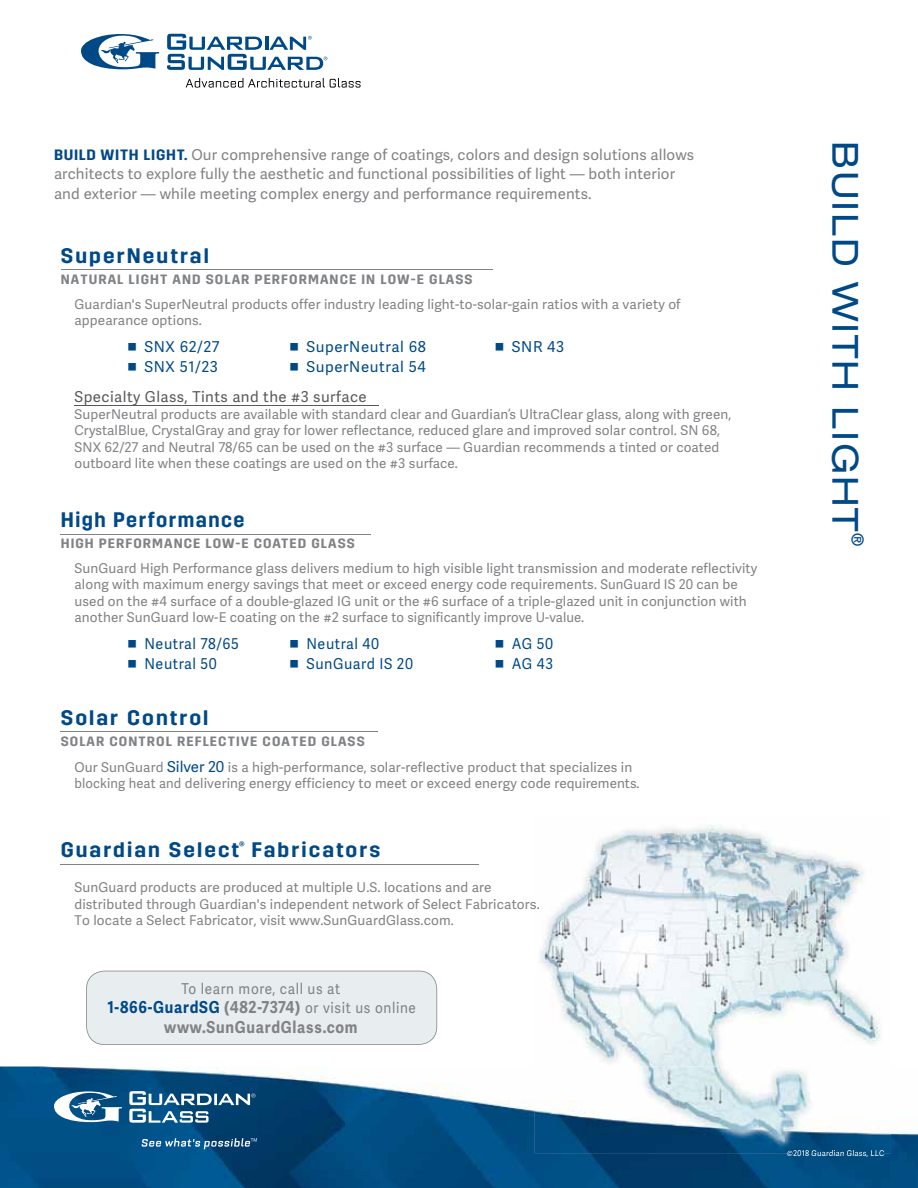
<style>
.page{position:relative;width:918px;height:1188px;background:#fff}
.page>*{position:absolute;margin:0;border:0;box-sizing:border-box;transform-origin:0 0}
.t1{font:expanded 36px "Helvetica Neue";letter-spacing:.05em;color:#004987}
.t2{font:600 21px "Trim";letter-spacing:.1em;color:#004987}
.t3{font:600 21px "Trim";letter-spacing:.075em;color:#004987;scale:.95 1}
.t4{font:700 16.5px "Adelle Sans";letter-spacing:.05em;color:#808285;scale:.9 1}
.t5{font:expanded 16.5px "Helvetica Neue";color:#004987}
.t6{font:15px/19.5px "Adelle Sans";letter-spacing:.01em;color:#808285}
.t7{font:15px/19.5px "Adelle Sans";letter-spacing:.05em;color:#808285;text-align:center;scale:.9 1}
.t8{font:15px "Adelle Sans";letter-spacing:.04em;color:#004987;scale:.95 1}
.t9{font:15px "Adelle Sans";letter-spacing:.04em;color:#004987}
.t10{font:15px "Adelle Sans";letter-spacing:.03em;color:#58595b}
.t11{font:13.5px/16.5px "Adelle Sans";letter-spacing:.01em;color:#808285}
.t12{font:600 13.5px "Trim";letter-spacing:.08em;color:#808285}
.t13{font:8.4px "Adelle Sans";letter-spacing:.03em;color:#fff;scale:.9 1}
.s1{font-family:"Trim";font-weight:600;color:#004987}
.s2{font-size:15px;color:#004987}
.s3{font-weight:700;font-size:16.5px;color:#004987}
.s4{font-weight:700;font-size:16.5px}
</style>
<div class="page">
<img style="left:0;top:1066px;width:918px;height:122px">
<img style="left:787px;top:1153px;width:97px;height:4px">
<svg style="left:54px;top:1091px;width:68px;height:31px"></svg>
<svg style="left:129px;top:1091px;width:126px;height:32px"></svg>
<svg style="left:142px;top:1138px;width:115px;height:11px"></svg>
<svg style="left:81px;top:34px;width:78px;height:35px"></svg>
<svg style="left:186px;top:78px;width:175px;height:10px"></svg>
<svg style="left:167px;top:34px;width:160px;height:36px"></svg>
<hr style="left:74px;top:405px;width:305px;height:1px;background:#58595b">
<hr style="left:61px;top:269px;width:432px;height:1px;background:#808285">
<hr style="left:61px;top:534px;width:310px;height:1px;background:#808285">
<hr style="left:61px;top:731px;width:317px;height:1px;background:#808285">
<hr style="left:61px;top:864px;width:418px;height:1px;background:#808285">
<img style="left:535px;top:825px;width:356px;height:328px">
<img style="left:787px;top:1150px;width:97px;height:3px">
<svg style="left:535px;top:899px;width:8px;height:13px"></svg>
<div style="left:86px;top:971px;width:351px;height:74px;background:#e8edf0"></div>
<p class="t6" style="left:54px;top:144px;width:642px"><span class="s1">BUILD WITH LIGHT.</span> Our comprehensive range of coatings, colors and design solutions allows architects to explore fully the aesthetic and functional possibilities of light — both interior and exterior — while meeting complex energy and performance requirements.</p>
<h2 class="t2" style="left:61px;top:243px;width:150px">SuperNeutral</h2>
<p class="t12" style="left:61px;top:271px;width:413px">NATURAL LIGHT AND SOLAR PERFORMANCE IN LOW-E GLASS</p>
<p class="t11" style="left:74px;top:295px;width:608px">Guardian's SuperNeutral products offer industry leading light-to-solar-gain ratios with a variety of appearance options.</p>
<p class="t9" style="left:144px;top:336px;width:77px">SNX 62/27</p>
<p class="t9" style="left:306px;top:336px;width:121px">SuperNeutral 68</p>
<p class="t9" style="left:512px;top:336px;width:54px">SNR 43</p>
<p class="t9" style="left:144px;top:356px;width:75px">SNX 51/23</p>
<p class="t9" style="left:306px;top:356px;width:121px">SuperNeutral 54</p>
<p class="t10" style="left:74px;top:386px;width:294px">Specialty Glass, Tints and the #3 surface</p>
<p class="t11" style="left:74px;top:405px;width:659px">SuperNeutral products are available with standard clear and Guardian’s UltraClear glass, along with green, CrystalBlue, CrystalGray and gray for lower reflectance, reduced glare and improved solar control. SN 68, SNX 62/27 and Neutral 78/65 can be used on the #3 surface — Guardian recommends a tinted or coated outboard lite when these coatings are used on the #3 surface.</p>
<h2 class="t3" style="left:61px;top:508px;width:195px">High Performance</h2>
<p class="t12" style="left:61px;top:536px;width:296px">HIGH PERFORMANCE LOW-E COATED GLASS</p>
<p class="t11" style="left:74px;top:560px;width:684px">SunGuard High Performance glass delivers medium to high visible light transmission and moderate reflectivity along with maximum energy savings that meet or exceed energy code requirements. SunGuard IS 20 can be used on the #4 surface of a double-glazed IG unit or the #6 surface of a triple-glazed unit in conjunction with another SunGuard low-E coating on the #2 surface to significantly improve U-value.</p>
<p class="t8" style="left:144px;top:633px;width:101px">Neutral 78/65</p>
<p class="t8" style="left:306px;top:633px;width:78px">Neutral 40</p>
<p class="t8" style="left:512px;top:633px;width:45px">AG 50</p>
<p class="t8" style="left:144px;top:653px;width:78px">Neutral 50</p>
<p class="t8" style="left:306px;top:653px;width:114px">SunGuard IS 20</p>
<p class="t8" style="left:512px;top:653px;width:45px">AG 43</p>
<h2 class="t2" style="left:61px;top:706px;width:149px">Solar Control</h2>
<p class="t12" style="left:61px;top:733px;width:306px">SOLAR CONTROL REFLECTIVE COATED GLASS</p>
<p class="t11" style="left:74px;top:758px;width:567px">Our SunGuard <span class="s2">Silver 20</span> is a high-performance, solar-reflective product that specializes in blocking heat and delivering energy efficiency to meet or exceed energy code requirements.</p>
<h2 class="t2" style="left:61px;top:838px;width:321px">Guardian Select<sup>®</sup> Fabricators</h2>
<p class="t11" style="left:74px;top:879px;width:467px">SunGuard products are produced at multiple U.S. locations and are distributed through Guardian's independent network of Select Fabricators.<br>To locate a Select Fabricator, visit www.SunGuardGlass.com.</p>
<p class="t7" style="left:107px;top:978px;width:344px">To learn more, call us at<br><span class="s3">1-866-GuardSG</span> <span class="s4">(482-7374)</span> or visit us online</p>
<p class="t4" style="left:164px;top:1015px;width:216px">www.SunGuardGlass.com</p>
<h1 class="t1" style="left:867px;top:141px;width:392px;rotate:90deg">BUILD WITH LIGHT</h1>
<p class="t5" style="left:868px;top:533px;width:15px;rotate:90deg">®</p>
<p class="t13" style="left:787px;top:1147px;width:110px">©2018 Guardian Glass, LLC</p>
</div>
